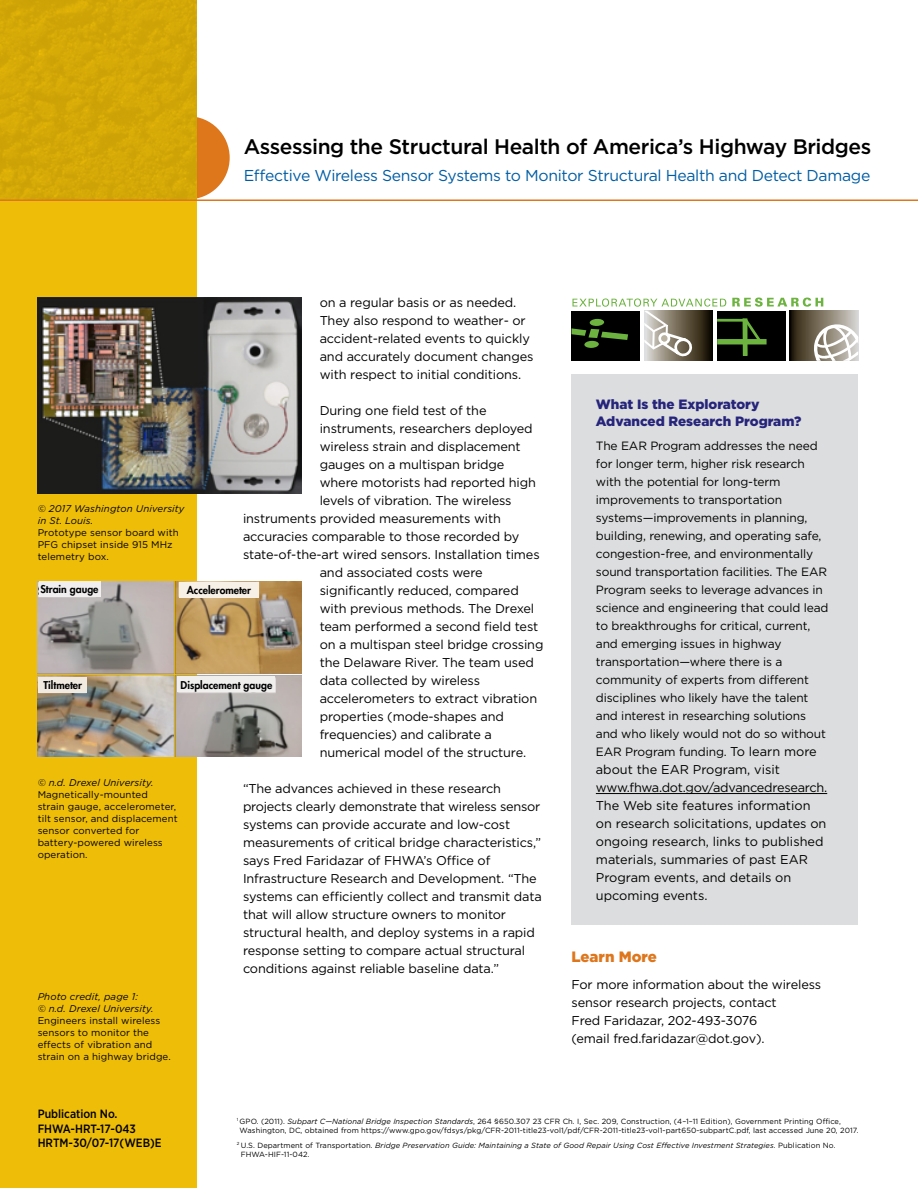
<style>
.page{position:relative;width:918px;height:1188px;background:#fff}
.page>*{position:absolute;margin:0;border:0;box-sizing:border-box;transform-origin:0 0}
.t1{font:500 21px "Gotham";letter-spacing:-.02em;color:#000}
.t2{font:15.75px "Gotham";letter-spacing:-.02em;color:#005da4}
.t3{font:900 15px "Gotham";color:#de761c}
.t4{font:900 13.5px/16.5px "Gotham";color:#26247b}
.t5{font:12.75px/18px "Gotham";letter-spacing:-.01em;color:#000}
.t6{font:12px/18px "Gotham";letter-spacing:-.01em;color:#000}
.t7{font:500 12px/14.2px "Gotham Narrow";color:#000}
.t8{font:800 10.5px "Futura LT";color:#000}
.t9{font:9.75px/12px "Gotham";letter-spacing:.01em;color:#000}
.t10{font:italic 9.75px/12px "Gotham";letter-spacing:.01em;color:#000}
.t11{font:7.5px/9px "Gotham";letter-spacing:.01em;color:#000}
.t12{font:italic 7.5px/9px "Gotham";letter-spacing:.01em;color:#000}
.s1{font-size:12.75px}
.s2{font-style:italic}
.s3{font-style:normal}
</style>
<div class="page">
<div style="left:147px;top:116px;width:83px;height:83px;background:#de761c;border-radius:50%"></div>
<div style="left:0;top:0;width:196px;height:1188px;background:#eebd08"></div>
<div style="left:0;top:0;width:196px;height:200px;background:#d3a707"></div>
<div style="left:572px;top:375px;width:286px;height:550px;background:#dcddde"></div>
<hr style="left:596px;top:793px;width:231px;height:1px;background:#000">
<svg style="left:572px;top:298px;width:286px;height:63px"></svg>
<img style="left:38px;top:297px;width:264px;height:197px">
<hr style="left:0;top:200px;width:918px;height:1px;background:#de761c">
<img style="left:38px;top:581px;width:264px;height:175px">
<div style="left:39px;top:581px;width:61px;height:16px;background:#f0eeee"></div>
<div style="left:179px;top:582px;width:80px;height:16px;background:#f7f0e6"></div>
<div style="left:177px;top:676px;width:98px;height:16px;background:#f0efee"></div>
<div style="left:39px;top:677px;width:48px;height:16px;background:#f0eae1"></div>
<h1 class="t1" style="left:244px;top:133px;width:629px">Assessing the Structural Health of America’s Highway Bridges</h1>
<p class="t2" style="left:244px;top:166px;width:628px">Effective Wireless Sensor Systems to Monitor Structural Health and Detect Damage</p>
<p class="t5" style="left:320px;top:293px;width:215px">on a regular basis or as needed.<br>They also respond to weather- or accident-related events to quickly and accurately document changes with respect to initial conditions.</p>
<p class="t5" style="left:320px;top:401px;width:168px">During one field test of the</p>
<p class="t5" style="left:320px;top:419px;width:214px">instruments, researchers deployed</p>
<p class="t5" style="left:320px;top:437px;width:202px">wireless strain and displacement</p>
<p class="t5" style="left:320px;top:455px;width:186px">gauges on a multispan bridge</p>
<p class="t5" style="left:320px;top:473px;width:218px">where motorists had reported high</p>
<p class="t5" style="left:320px;top:491px;width:193px">levels of vibration. The wireless</p>
<p class="t5" style="left:243px;top:509px;width:259px">instruments provided measurements with</p>
<p class="t5" style="left:243px;top:527px;width:278px">accuracies comparable to those recorded by</p>
<p class="t5" style="left:243px;top:545px;width:298px">state-of-the-art wired sensors. Installation times</p>
<p class="t5" style="left:320px;top:563px;width:164px">and associated costs were</p>
<p class="t5" style="left:320px;top:581px;width:201px">significantly reduced, compared</p>
<p class="t5" style="left:320px;top:599px;width:216px">with previous methods. The Drexel</p>
<p class="t5" style="left:320px;top:617px;width:220px">team performed a second field test</p>
<p class="t5" style="left:320px;top:635px;width:225px">on a multispan steel bridge crossing</p>
<p class="t5" style="left:320px;top:653px;width:216px">the Delaware River. The team used</p>
<p class="t5" style="left:320px;top:671px;width:162px">data collected by wireless</p>
<p class="t5" style="left:320px;top:689px;width:219px">accelerometers to extract vibration</p>
<p class="t5" style="left:320px;top:707px;width:186px">properties (mode-shapes and</p>
<p class="t5" style="left:320px;top:725px;width:174px">frequencies) and calibrate a</p>
<p class="t5" style="left:320px;top:743px;width:208px">numerical model of the structure.</p>
<p class="t5" style="left:243px;top:779px;width:300px">“The advances achieved in these research projects clearly demonstrate that wireless sensor systems can provide accurate and low-cost measurements of critical bridge characteristics,” says Fred Faridazar of FHWA’s Office of Infrastructure Research and Development. “The systems can efficiently collect and transmit data that will allow structure owners to monitor structural health, and deploy systems in a rapid response setting to compare actual structural conditions against reliable baseline data.”</p>
<p class="t10" style="left:38px;top:503px;width:148px">© 2017 Washington University in St. Louis.</p>
<p class="t9" style="left:38px;top:527px;width:143px">Prototype sensor board with<br>PFG chipset inside 915 MHz telemetry box.</p>
<p class="t8" style="left:40px;top:583px;width:60px">Strain gauge</p>
<p class="t8" style="left:187px;top:583px;width:66px">Accelerometer</p>
<p class="t8" style="left:44px;top:679px;width:40px">Tiltmeter</p>
<p class="t8" style="left:181px;top:678px;width:93px">Displacement gauge</p>
<p class="t10" style="left:38px;top:777px;width:117px">© n.d. Drexel University.</p>
<p class="t9" style="left:38px;top:789px;width:142px">Magnetically-mounted<br>strain gauge, accelerometer, tilt sensor, and displacement sensor converted for battery-powered wireless operation.</p>
<p class="t10" style="left:38px;top:990px;width:117px">Photo credit, page 1:<br>© n.d. Drexel University.</p>
<p class="t9" style="left:38px;top:1014px;width:135px">Engineers install wireless sensors to monitor the effects of vibration and strain on a highway bridge.</p>
<p class="t4" style="left:596px;top:396px;width:207px">What Is the Exploratory<br>Advanced Research Program?</p>
<p class="t6" style="left:596px;top:436px;width:234px">The EAR Program addresses the need for longer term, higher risk research with the potential for long-term improvements to transportation systems—improvements in planning, building, renewing, and operating safe, congestion-free, and environmentally sound transportation facilities. The EAR Program seeks to leverage advances in science and engineering that could lead to breakthroughs for critical, current, and emerging issues in highway transportation—where there is a community of experts from different disciplines who likely have the talent and interest in researching solutions and who likely would not do so without EAR Program funding. <span class="s1">To learn more</span></p>
<p class="t5" style="left:596px;top:760px;width:233px">about the EAR Program, visit www.fhwa.dot.gov/advancedresearch.<br>The Web site features information on research solicitations, updates on ongoing research, links to published materials, summaries of past EAR<br>Program events, and details on upcoming events.</p>
<p class="t3" style="left:572px;top:947px;width:87px">Learn More</p>
<p class="t5" style="left:572px;top:976px;width:251px">For more information about the wireless sensor research projects, contact<br>Fred Faridazar, 202-493-3076<br>(email fred.faridazar@dot.gov).</p>
<p class="t7" style="left:38px;top:1107px;width:125px">Publication No.<br>FHWA-HRT-17-043<br>HRTM-30/07-17(WEB)E</p>
<p class="t11" style="left:240px;top:1116px;width:620px;text-indent:-3px"><sup>1</sup> GPO. (2011). <span class="s2">Subpart C—National Bridge Inspection Standards</span>, 264 §650.307 23 CFR Ch. I, Sec. 209, Construction, (4–1–11 Edition), Government Printing Office,<br>Washington, DC, obtained from https://www.gpo.gov/fdsys/pkg/CFR-2011-title23-vol1/pdf/CFR-2011-title23-vol1-part650-subpartC.pdf, last accessed June 20, 2017.</p>
<p class="t12" style="left:241px;top:1140px;width:596px;text-indent:-4px"><sup>2</sup> <span class="s3">U.S. Department of Transportation.</span> Bridge Preservation Guide: Maintaining a State of Good Repair Using Cost Effective Investment Strategies<span class="s3">. Publication No.<br>FHWA-HIF-11-042.</span></p>
</div>
